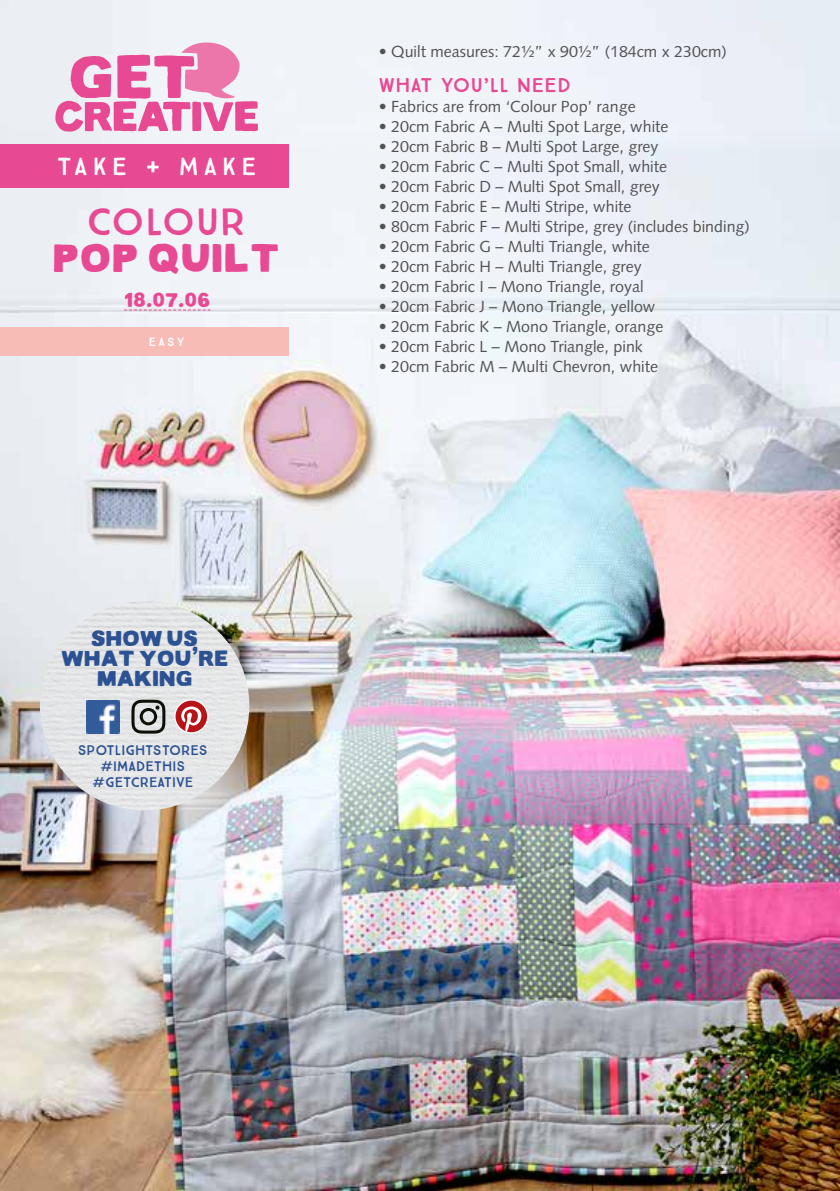
<style>
.page{position:relative;width:840px;height:1191px;background:#fff}
.page>*{position:absolute;margin:0;border:0;box-sizing:border-box;transform-origin:0 0}
.t1{font:40.2px "Lance Sans Regular";color:#e84993}
.t2{font:38.2px "True North";letter-spacing:.02em;color:#e84993}
.t3{font:24.8px "True North";letter-spacing:.2em;color:#fff}
.t4{font:22px/20px "Lance Sans Regular";letter-spacing:-.02em;color:#2c5293;text-align:center}
.t5{font:20px "True North";letter-spacing:.02em;color:#e84993}
.t6{font:20px "Lance Sans Regular";color:#e84993}
.t7{font:16px "Syntax LT Std";color:#525254}
.t8{font:14px/16px "True North";color:#2c5293;text-align:center}
.t9{font:12px "True North";color:#fff}
</style>
<div class="page">
<img style="left:0;top:130px;width:839px;height:1061px">
<div style="left:0;top:145px;width:289px;height:43px;background:#e84993"></div>
<div style="left:0;top:327px;width:289px;height:28px;background:#f7bcb6"></div>
<svg style="left:55px;top:41px;width:203px;height:91px"></svg>
<img style="left:40px;top:601px;width:209px;height:209px;border-radius:105px">
<img style="left:86px;top:700px;width:33px;height:33px">
<svg style="left:131px;top:699px;width:34px;height:34px"></svg>
<svg style="left:174px;top:699px;width:34px;height:34px"></svg>
<svg style="left:175px;top:700px;width:32px;height:32px"></svg>
<svg style="left:124px;top:309px;width:86px;height:1px"></svg>
<h3 class="t3" style="left:57px;top:152px;width:201px">TAKE + MAKE</h3>
<h2 class="t2" style="left:86px;top:199px;width:161px">COLOUR</h2>
<h1 class="t1" style="left:52px;top:237px;width:229px">POP QUILT</h1>
<p class="t6" style="left:124px;top:289px;width:88px">18.07.06</p>
<p class="t9" style="left:149px;top:334px;width:37px">EASY</p>
<p class="t7" style="left:378px;top:42px;width:349px">• Quilt measures: 72½” x 90½” (184cm x 230cm)</p>
<p class="t5" style="left:378px;top:73px;width:193px">WHAT YOU’LL NEED</p>
<p class="t7" style="left:378px;top:97px;width:258px">• Fabrics are from ‘Colour Pop’ range</p>
<p class="t7" style="left:378px;top:117px;width:291px">• 20cm Fabric A – Multi Spot Large, white</p>
<p class="t7" style="left:378px;top:137px;width:281px">• 20cm Fabric B – Multi Spot Large, grey</p>
<p class="t7" style="left:378px;top:157px;width:290px">• 20cm Fabric C – Multi Spot Small, white</p>
<p class="t7" style="left:378px;top:177px;width:282px">• 20cm Fabric D – Multi Spot Small, grey</p>
<p class="t7" style="left:378px;top:197px;width:254px">• 20cm Fabric E – Multi Stripe, white</p>
<p class="t7" style="left:378px;top:217px;width:372px">• 80cm Fabric F – Multi Stripe, grey (includes binding)</p>
<p class="t7" style="left:378px;top:237px;width:272px">• 20cm Fabric G – Multi Triangle, white</p>
<p class="t7" style="left:378px;top:257px;width:264px">• 20cm Fabric H – Multi Triangle, grey</p>
<p class="t7" style="left:378px;top:277px;width:266px">• 20cm Fabric I – Mono Triangle, royal</p>
<p class="t7" style="left:378px;top:297px;width:278px">• 20cm Fabric J – Mono Triangle, yellow</p>
<p class="t7" style="left:378px;top:317px;width:286px">• 20cm Fabric K – Mono Triangle, orange</p>
<p class="t7" style="left:378px;top:337px;width:265px">• 20cm Fabric L – Mono Triangle, pink</p>
<p class="t7" style="left:378px;top:357px;width:280px">• 20cm Fabric M – Multi Chevron, white</p>
<h3 class="t4" style="left:61px;top:628px;width:169px">SHOW US<br>WHAT YOU’RE<br>MAKING</h3>
<p class="t8" style="left:78px;top:742px;width:131px">SPOTLIGHTSTORES #IMADETHIS #GETCREATIVE</p>
</div>
